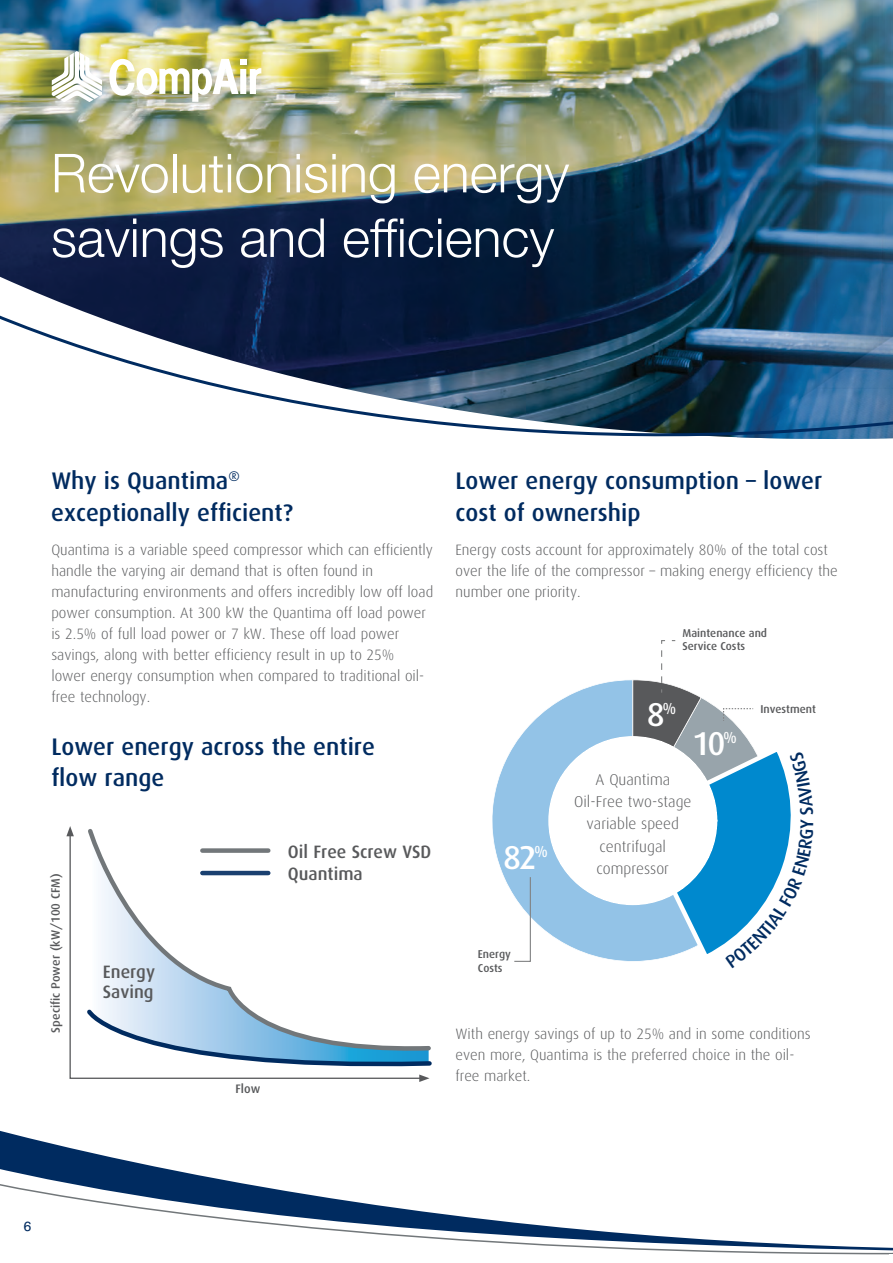
<style>
.page{position:relative;width:893px;height:1263px;background:#fff}
.page>*{position:absolute;margin:0;border:0;box-sizing:border-box;transform-origin:0 0}
.t1{font:300 53.85px/64.5px "Helvetica Neue";color:#fff}
.t2{font:500 33.15px "Dax";color:#fff}
.t3{font:500 24px/31.5px "Dax";color:#002b60}
.t4{font:500 18px/19.8px "Dax";color:#58595b}
.t5{font:300 15.6px/22.4px "Dax";color:#58595b;text-align:center}
.t6{font:300 15px/21px "Dax";color:#58595b}
.t7{font:13.5px "Swiss 721 BT";color:#002b60}
.t8{font:500 12.3px "Dax";color:#58595b}
.t9{font:500 12.15px "Dax";color:#58595b}
.t10{font:500 11.4px/13.6px "Dax";color:#58595b}
</style>
<div class="page">
<img style="left:0;top:0;width:893px;height:1255px">
<svg style="left:890px;top:1153px;width:3px;height:102px"></svg>
<img style="left:109px;top:59px;width:152px;height:43px">
<svg style="left:52px;top:51px;width:50px;height:51px"></svg>
<svg style="left:473px;top:680px;width:320px;height:301px"></svg>
<svg style="left:492px;top:679px;width:55px;height:283px;fill:#93c3e7"></svg>
<svg style="left:513px;top:876px;width:18px;height:86px"></svg>
<svg style="left:69px;top:833px;width:17px;height:246px"></svg>
<svg style="left:66px;top:826px;width:8px;height:10px"></svg>
<svg style="left:86px;top:827px;width:347px;height:180px"></svg>
<svg style="left:85px;top:1007px;width:349px;height:75px"></svg>
<hr style="left:202px;top:871px;width:66px;height:4px;background:#1a4070">
<div style="left:202px;top:848px;width:66px;height:5px;background:#72777a"></div>
<svg style="left:547px;top:639px;width:266px;height:329px"></svg>
<h1 class="t1" style="left:51px;top:137px;width:520px">Revolutionising energy savings and efficiency</h1>
<h3 class="t3" style="left:51px;top:466px;width:243px">Why is Quantima<sup>® </sup>exceptionally efficient?</h3>
<p class="t6" style="left:51px;top:539px;width:383px">Quantima is a variable speed compressor which can efficiently handle the varying air demand that is often found in manufacturing environments and offers incredibly low off load power consumption. At 300 kW the Quantima off load power is 2.5% of full load power or 7 kW. These off load power savings, along with better efficiency result in up to 25%<br>lower energy consumption when compared to traditional oil&shy;free technology.</p>
<h3 class="t3" style="left:51px;top:731px;width:325px">Lower energy across the entire flow range</h3>
<p class="t9" style="left:49px;top:1032px;width:161px;rotate:-90deg">Specific Power (kW/100 CFM)</p>
<p class="t4" style="left:103px;top:962px;width:54px">Energy<br>Saving</p>
<p class="t4" style="left:288px;top:840px;width:145px;line-height:22.5px">Oil Free Screw VSD<br>Quantima</p>
<p class="t8" style="left:236px;top:1082px;width:26px">Flow</p>
<h3 class="t3" style="left:455px;top:466px;width:368px">Lower energy consumption – lower cost of ownership</h3>
<p class="t6" style="left:455px;top:539px;width:384px">Energy costs account for approximately 80% of the total cost over the life of the compressor – making energy efficiency the number one priority.</p>
<p class="t10" style="left:682px;top:626px;width:86px">Maintenance and<br>Service Costs</p>
<h2 class="t2" style="left:503px;top:839px;width:46px">82<sup>%</sup></h2>
<h2 class="t2" style="left:647px;top:696px;width:31px">8<sup>%</sup></h2>
<h2 class="t2" style="left:692px;top:725px;width:46px">10<sup>%</sup></h2>
<p class="t5" style="left:574px;top:768px;width:119px">A Quantima<br>Oil-Free two-stage variable speed centrifugal compressor</p>
<p class="t10" style="left:760px;top:702px;width:57px">Investment</p>
<p class="t10" style="left:478px;top:947px;width:35px">Energy<br>Costs</p>
<p class="t6" style="left:455px;top:1024px;width:357px">With energy savings of up to 25% and in some conditions even more, Quantima is the preferred choice in the oil&shy;free market.</p>
<p class="t7" style="left:24px;top:1218px;width:9px">6</p>
</div>
